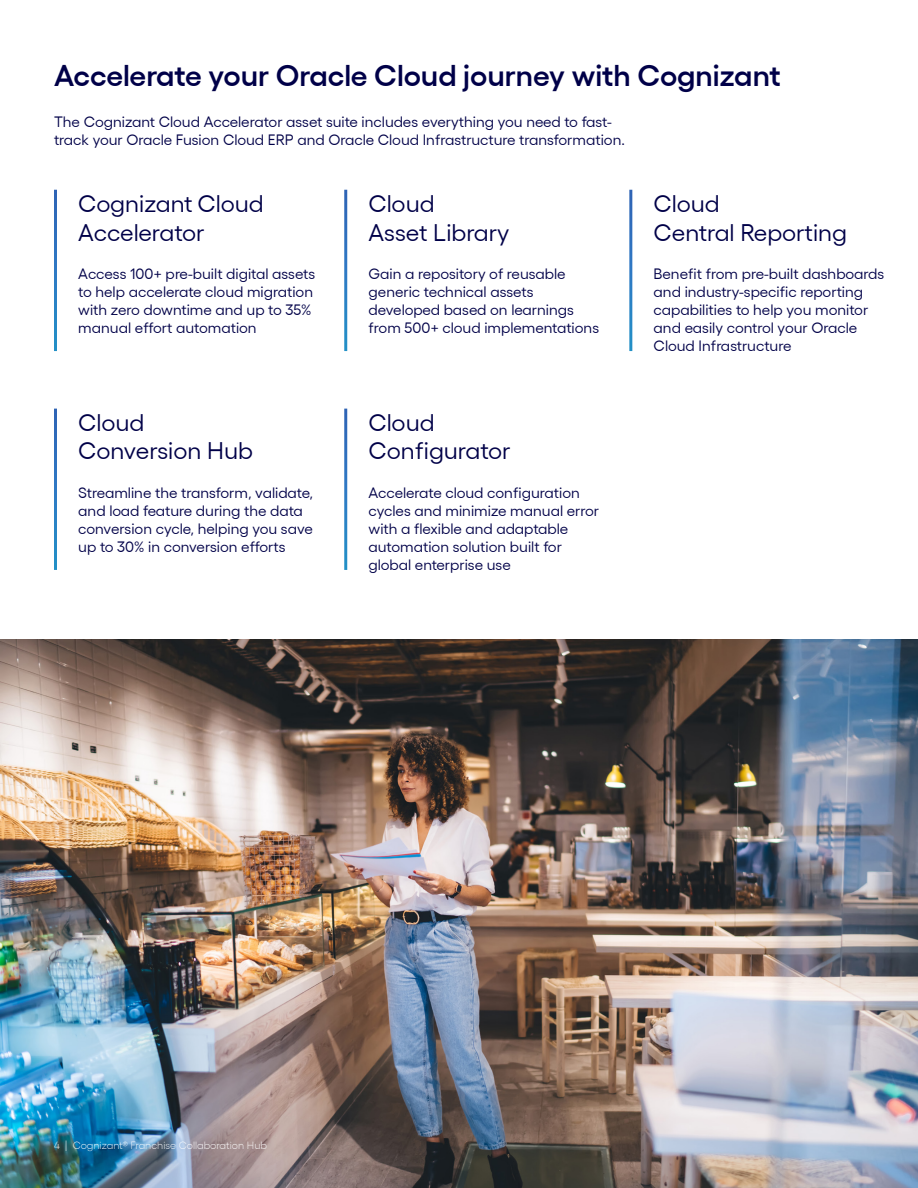
<style>
.page{position:relative;width:918px;height:1188px;background:#fff}
.page>*{position:absolute;margin:0;border:0;box-sizing:border-box;transform-origin:0 0}
.t1{font:600 30px "Gellix";color:#000048}
.t2{font:24px/28.8px "Gellix";color:#000048}
.t3{font:15px/18px "Gellix";color:#000048}
.t4{font:300 10.5px "Gellix";color:#fff}
</style>
<div class="page">
<img style="left:0;top:639px;width:918px;height:549px">
<h1 class="t1" style="left:54px;top:52px;width:728px">Accelerate your Oracle Cloud journey with Cognizant</h1>
<p class="t3" style="left:54px;top:111px;width:572px">The Cognizant Cloud Accelerator asset suite includes everything you need to fast&shy;track your Oracle Fusion Cloud ERP and Oracle Cloud Infrastructure transformation.</p>
<h2 class="t2" style="left:78px;top:187px;width:187px">Cognizant Cloud<br>Accelerator</h2>
<p class="t3" style="left:78px;top:263px;width:239px">Access 100+ pre-built digital assets to help accelerate cloud migration with zero downtime and up to 35% manual effort automation</p>
<h2 class="t2" style="left:78px;top:405px;width:176px">Cloud<br>Conversion Hub</h2>
<p class="t3" style="left:78px;top:482px;width:236px">Streamline the transform, validate, and load feature during the data conversion cycle, helping you save up to 30% in conversion efforts</p>
<h2 class="t2" style="left:369px;top:187px;width:143px">Cloud<br>Asset Library</h2>
<p class="t3" style="left:369px;top:263px;width:232px">Gain a repository of reusable generic technical assets developed based on learnings from 500+ cloud implementations</p>
<h2 class="t2" style="left:369px;top:405px;width:143px">Cloud<br>Configurator</h2>
<p class="t3" style="left:369px;top:482px;width:232px">Accelerate cloud configuration cycles and minimize manual error with a flexible and adaptable automation solution built for global enterprise use</p>
<h2 class="t2" style="left:654px;top:187px;width:195px">Cloud<br>Central Reporting</h2>
<p class="t3" style="left:654px;top:263px;width:232px">Benefit from pre-built dashboards and industry-specific reporting capabilities to help you monitor and easily control your Oracle<br>Cloud Infrastructure</p>
<p class="t4" style="left:54px;top:1138px;width:215px">4 | Cognizant® Franchise Collaboration Hub</p>
</div>
